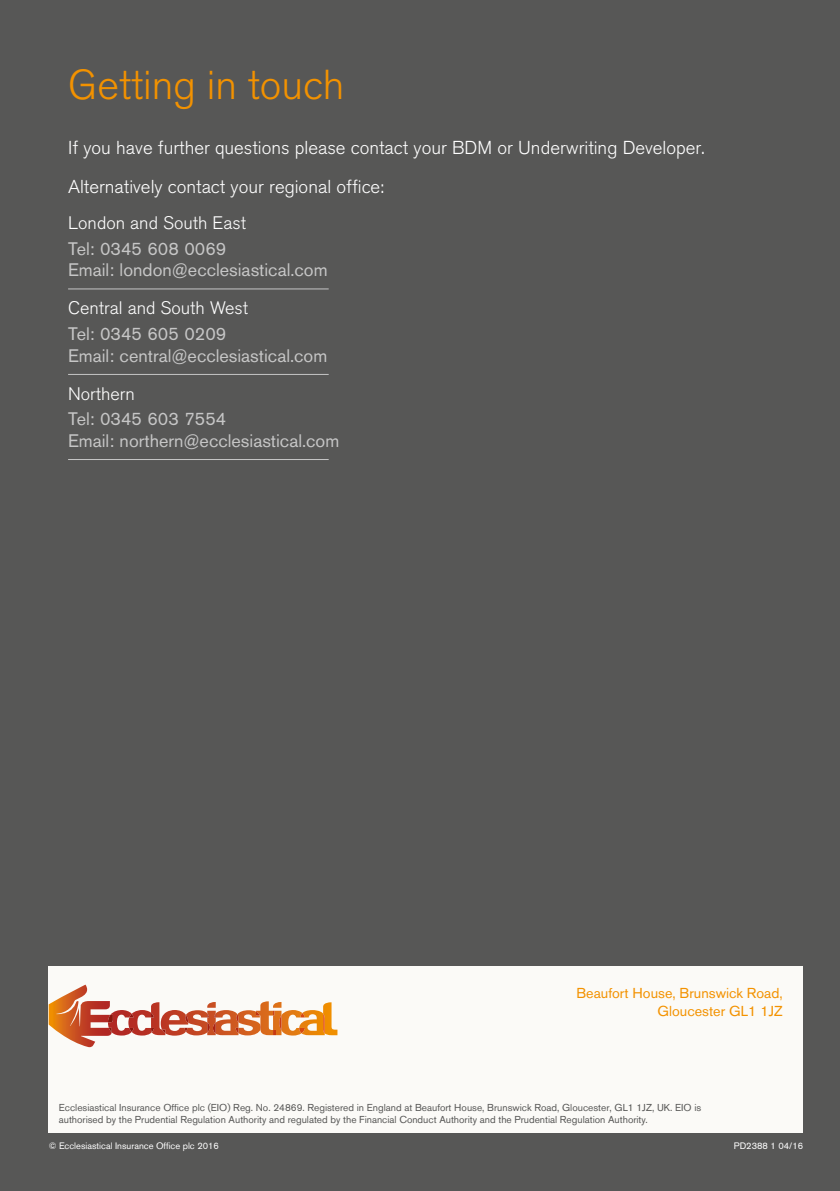
<style>
.page{position:relative;width:840px;height:1191px;background:#fff}
.page>*{position:absolute;margin:0;border:0;box-sizing:border-box;transform-origin:0 0}
.t1{font:300 41.4px "Akzidenz Grotesk BQ";color:#f39200}
.t2{font:300 18.6px/39.2px "Akzidenz Grotesk BQ";color:#fff}
.t3{font:18px/21.6px "Akzidenz Grotesk BQ";color:#c6c6c6}
.t4{font:300 18px "Akzidenz Grotesk BQ";color:#fff}
.t5{font:14.2px/18.6px "Akzidenz Grotesk BQ";color:#f39200;text-align:right}
.t6{font:10px/12px "Akzidenz Grotesk BQ";color:#575756}
.t7{font:9.2px "Akzidenz Grotesk BQ";color:#fff}
</style>
<div class="page">
<div style="left:0;top:0;width:839px;height:1191px;background:#575756"></div>
<div style="left:49px;top:966px;width:753px;height:167px;background:#fbfaf7"></div>
<svg style="left:49px;top:984px;width:288px;height:63px"></svg>
<hr style="left:68px;top:288px;width:260px;height:1px;background:#c6c6c6">
<hr style="left:68px;top:374px;width:260px;height:1px;background:#c6c6c6">
<hr style="left:68px;top:459px;width:260px;height:1px;background:#c6c6c6">
<h1 class="t1" style="left:68px;top:62px;width:278px">Getting in touch</h1>
<h2 class="t2" style="left:68px;top:128px;width:637px">If you have further questions please contact your BDM or Underwriting Developer.<br>Alternatively contact your regional office:</h2>
<h3 class="t4" style="left:68px;top:213px;width:179px">London and South East</h3>
<h3 class="t3" style="left:68px;top:238px;width:261px">Tel: 0345 608 0069<br>Email: london@ecclesiastical.com</h3>
<h3 class="t4" style="left:68px;top:298px;width:181px">Central and South West</h3>
<h3 class="t3" style="left:68px;top:323px;width:260px">Tel: 0345 605 0209<br>Email: central@ecclesiastical.com</h3>
<h3 class="t4" style="left:68px;top:383px;width:68px">Northern</h3>
<h3 class="t3" style="left:68px;top:408px;width:272px">Tel: 0345 603 7554<br>Email: northern@ecclesiastical.com</h3>
<h3 class="t5" style="left:576px;top:983px;width:208px">Beaufort House, Brunswick Road,<br>Gloucester GL1 1JZ</h3>
<p class="t6" style="left:59px;top:1101px;width:643px">Ecclesiastical Insurance Office plc (EIO) Reg. No. 24869. Registered in England at Beaufort House, Brunswick Road, Gloucester, GL1 1JZ, UK. EIO is authorised by the Prudential Regulation Authority and regulated by the Financial Conduct Authority and the Prudential Regulation Authority.</p>
<p class="t7" style="left:49px;top:1140px;width:172px">© Ecclesiastical Insurance Office plc 2016</p>
<p class="t7" style="left:733px;top:1139px;width:71px">PD2388 1 04/16</p>
</div>
